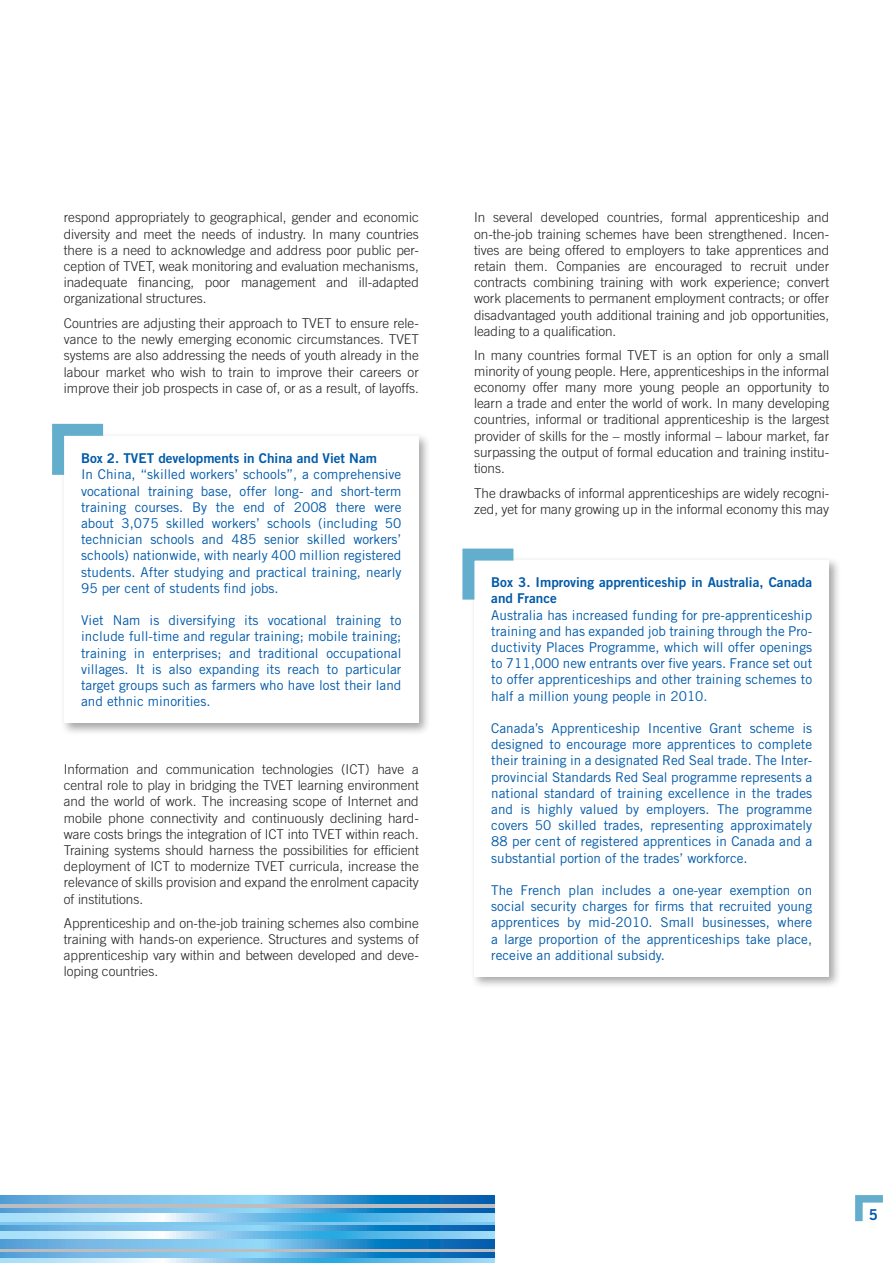
<style>
.page{position:relative;width:893px;height:1263px;background:#fff}
.page>*{position:absolute;margin:0;border:0;box-sizing:border-box;transform-origin:0 0}
.t1{font:15px "Trade Gothic LT Std Bd 2";color:#015aaa}
.t2{font:300 13.5px/16.2px "Trade Gothic LT Std";color:#231f20;text-align:justify}
.t3{font:13.5px/16.2px "Trade Gothic LT Std";color:#015aaa;text-align:justify}
.t4{font:13.5px/16.2px "Trade Gothic LT Std Bd 2";color:#015aaa}
</style>
<div class="page">
<svg style="left:0;top:1195px;width:494px;height:9px;background:#54a5d9"></svg>
<hr style="left:0;top:1204px;width:495px;height:4px;background:#bcbdc0">
<svg style="left:0;top:1208px;width:494px;height:6px;background:#5eacdd"></svg>
<svg style="left:0;top:1214px;width:494px;height:8px;background:#90d0f0"></svg>
<svg style="left:0;top:1222px;width:495px;height:4px;background:#73bfe9"></svg>
<svg style="left:0;top:1226px;width:494px;height:5px;background:#54a5d9"></svg>
<svg style="left:0;top:1231px;width:494px;height:8px;background:#90d0f0"></svg>
<svg style="left:0;top:1239px;width:494px;height:9px;background:#54a5d9"></svg>
<svg style="left:0;top:1248px;width:495px;height:4px;background:#a2b7c6"></svg>
<svg style="left:0;top:1252px;width:494px;height:6px;background:#54a5d9"></svg>
<svg style="left:0;top:1258px;width:494px;height:5px;background:#90d0f0"></svg>
<svg style="left:855px;top:1195px;width:28px;height:27px"></svg>
<div style="left:60px;top:432px;width:371px;height:304px;background:#231f20;opacity:.4"></div>
<div style="left:64px;top:436px;width:354px;height:287px;background:#fff"></div>
<svg style="left:52px;top:423px;width:63px;height:64px"></svg>
<div style="left:470px;top:556px;width:372px;height:433px;background:#231f20;opacity:.4"></div>
<div style="left:474px;top:560px;width:355px;height:417px;background:#fff"></div>
<svg style="left:462px;top:548px;width:63px;height:64px"></svg>
<p class="t2" style="left:64px;top:209px;width:357px">respond appropriately to geographical, gender and economic diversity and meet the needs of industry. In many countries there is a need to acknowledge and address poor public per&shy;ception of TVET, weak monitoring and evaluation mechanisms, inadequate financing, poor management and ill-adapted organizational structures.</p>
<p class="t2" style="left:64px;top:315px;width:357px">Countries are adjusting their approach to TVET to ensure rele&shy;vance to the newly emerging economic circumstances. TVET systems are also addressing the needs of youth already in the labour market who wish to train to improve their careers or improve their job prospects in case of, or as a result, of layoffs.</p>
<p class="t4" style="left:81px;top:450px;width:297px">Box 2. TVET developments in China and Viet Nam</p>
<p class="t3" style="left:81px;top:466px;width:322px">In China, “skilled workers’ schools”, a comprehensive vocational training base, offer long- and short-term training courses. By the end of 2008 there were about 3,075 skilled workers’ schools (including 50 technician schools and 485 senior skilled workers’ schools) nationwide, with nearly 400 million registered students. After studying and practical training, nearly 95 per cent of students find jobs.</p>
<p class="t3" style="left:81px;top:612px;width:322px">Viet Nam is diversifying its vocational training to include full-time and regular training; mobile training; training in enterprises; and traditional occupational villages. It is also expanding its reach to particular target groups such as farmers who have lost their land and ethnic minorities.</p>
<p class="t2" style="left:64px;top:761px;width:357px">Information and communication technologies (ICT) have a central role to play in bridging the TVET learning environment and the world of work. The increasing scope of Internet and mobile phone connectivity and continuously declining hard&shy;ware costs brings the integration of ICT into TVET within reach.<br>Training systems should harness the possibilities for efficient deployment of ICT to modernize TVET curricula, increase the relevance of skills provision and expand the enrolment capacity of institutions.</p>
<p class="t2" style="left:64px;top:914px;width:357px">Apprenticeship and on-the-job training schemes also combine training with hands-on experience. Structures and systems of apprenticeship vary within and between developed and deve&shy;loping countries.</p>
<p class="t2" style="left:474px;top:209px;width:357px">In several developed countries, formal apprenticeship and on-the-job training schemes have been strengthened. Incen&shy;tives are being offered to employers to take apprentices and retain them. Companies are encouraged to recruit under contracts combining training with work experience; convert work placements to permanent employment contracts; or offer disadvantaged youth additional training and job opportunities, leading to a qualification.</p>
<p class="t2" style="left:474px;top:347px;width:357px">In many countries formal TVET is an option for only a small minority of young people. Here, apprenticeships in the informal economy offer many more young people an opportunity to learn a trade and enter the world of work. In many developing countries, informal or traditional apprenticeship is the largest provider of skills for the – mostly informal – labour market, far surpassing the output of formal education and training institu&shy;tions.</p>
<p class="t2" style="left:474px;top:485px;width:357px">The drawbacks of informal apprenticeships are widely recogni&shy;zed, yet for many growing up in the informal economy this may</p>
<p class="t4" style="left:491px;top:574px;width:322px">Box 3. Improving apprenticeship in Australia, Canada and France</p>
<p class="t3" style="left:491px;top:606px;width:322px">Australia has increased funding for pre-apprenticeship training and has expanded job training through the Pro&shy;ductivity Places Programme, which will offer openings to 711,000 new entrants over five years. France set out to offer apprenticeships and other training schemes to half a million young people in 2010.</p>
<p class="t3" style="left:491px;top:720px;width:322px">Canada’s Apprenticeship Incentive Grant scheme is designed to encourage more apprentices to complete their training in a designated Red Seal trade. The Inter&shy;provincial Standards Red Seal programme represents a national standard of training excellence in the trades and is highly valued by employers. The programme covers 50 skilled trades, representing approximately 88 per cent of registered apprentices in Canada and a substantial portion of the trades’ workforce.</p>
<p class="t3" style="left:491px;top:882px;width:322px">The French plan includes a one-year exemption on social security charges for firms that recruited young apprentices by mid-2010. Small businesses, where a large proportion of the apprenticeships take place, receive an additional subsidy.</p>
<p class="t1" style="left:869px;top:1205px;width:11px">5</p>
</div>
